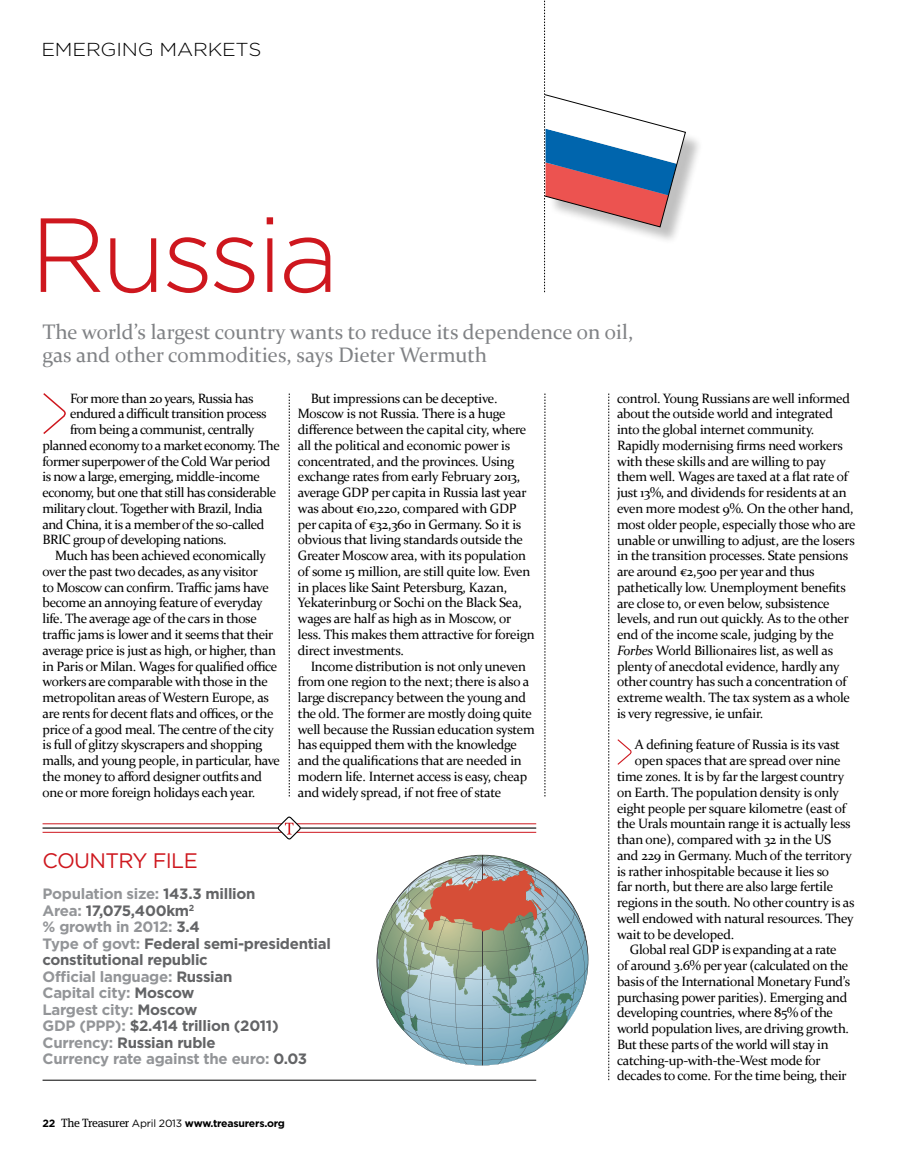
<style>
.page{position:relative;width:915px;height:1170px;background:#fff}
.page>*{position:absolute;margin:0;border:0;box-sizing:border-box;transform-origin:0 0}
.t1{font:300 105px "Gotham";letter-spacing:-.04em;color:#ce171e}
.t2{font:21px/23.7px "Constantia";color:#808285}
.t3{font:21px "Gotham";letter-spacing:-.03em;color:#ce171e}
.t4{font:300 18.75px "Gotham";letter-spacing:-.01em;color:#000;scale:1.09 1}
.t5{font:700 15px/16.5px "Gotham";letter-spacing:-.02em;color:#939598}
.t6{font:13.5px/15.8px "Constantia";letter-spacing:-.02em;color:#000}
.t7{font:700 10.5px "Gotham";letter-spacing:-.02em;color:#000}
.s1{color:#636466}
.s2{font-family:"Meta Serif";font-weight:400;font-size:12px}
.s3{font-weight:400}
.s4{font-style:italic}
</style>
<div class="page">
<div style="left:547px;top:98px;width:156px;height:147px;background:#000;opacity:.25"></div>
<svg style="left:377px;top:855px;width:211px;height:211px"></svg>
<svg style="left:608px;top:393px;width:1px;height:687px"></svg>
<svg style="left:544px;top:393px;width:1px;height:403px"></svg>
<svg style="left:289px;top:393px;width:1px;height:403px"></svg>
<svg style="left:544px;top:0;width:141px;height:292px"></svg>
<hr style="left:43px;top:1079px;width:493px;height:1px;background:#000">
<svg style="left:43px;top:393px;width:23px;height:41px"></svg>
<svg style="left:617px;top:739px;width:15px;height:25px"></svg>
<hr style="left:43px;top:827px;width:493px;height:1px;background:#000">
<hr style="left:43px;top:832px;width:493px;height:1px;background:#ce171e">
<hr style="left:43px;top:823px;width:493px;height:1px;background:#ce171e">
<svg style="left:277px;top:816px;width:24px;height:24px"></svg>
<h3 class="t4" style="left:41px;top:38px;width:203px">EMERGING MARKETS</h3>
<h1 class="t1" style="left:30px;top:191px;width:311px">Russia</h1>
<h2 class="t2" style="left:43px;top:319px;width:592px">The world’s largest country wants to reduce its dependence on oil, gas and other commodities, says Dieter Wermuth</h2>
<p class="t6" style="left:70px;top:389px;width:185px">For more than 20 years, Russia has</p>
<p class="t6" style="left:70px;top:405px;width:198px">endured a difficult transition process</p>
<p class="t6" style="left:70px;top:421px;width:186px">from being a communist, centrally</p>
<p class="t6" style="left:43px;top:436px;width:239px">planned economy to a market economy. The</p>
<p class="t6" style="left:43px;top:452px;width:229px">former superpower of the Cold War period</p>
<p class="t6" style="left:43px;top:468px;width:219px">is now a large, emerging, middle-income</p>
<p class="t6" style="left:43px;top:484px;width:235px">economy, but one that still has considerable</p>
<p class="t6" style="left:43px;top:500px;width:221px">military clout. Together with Brazil, India</p>
<p class="t6" style="left:43px;top:515px;width:223px">and China, it is a member of the so-called</p>
<p class="t6" style="left:43px;top:531px;width:185px">BRIC group of developing nations.</p>
<p class="t6" style="left:55px;top:547px;width:212px">Much has been achieved economically</p>
<p class="t6" style="left:43px;top:563px;width:217px">over the past two decades, as any visitor</p>
<p class="t6" style="left:43px;top:578px;width:228px">to Moscow can confirm. Traffic jams have</p>
<p class="t6" style="left:43px;top:594px;width:222px">become an annoying feature of everyday</p>
<p class="t6" style="left:43px;top:610px;width:216px">life. The average age of the cars in those</p>
<p class="t6" style="left:43px;top:626px;width:232px">traffic jams is lower and it seems that their</p>
<p class="t6" style="left:43px;top:641px;width:235px">average price is just as high, or higher, than</p>
<p class="t6" style="left:43px;top:657px;width:236px">in Paris or Milan. Wages for qualified office</p>
<p class="t6" style="left:43px;top:673px;width:227px">workers are comparable with those in the</p>
<p class="t6" style="left:43px;top:689px;width:228px">metropolitan areas of Western Europe, as</p>
<p class="t6" style="left:43px;top:704px;width:232px">are rents for decent flats and offices, or the</p>
<p class="t6" style="left:43px;top:720px;width:233px">price of a good meal. The centre of the city</p>
<p class="t6" style="left:43px;top:736px;width:221px">is full of glitzy skyscrapers and shopping</p>
<p class="t6" style="left:43px;top:752px;width:239px">malls, and young people, in particular, have</p>
<p class="t6" style="left:43px;top:767px;width:221px">the money to afford designer outfits and</p>
<p class="t6" style="left:43px;top:783px;width:214px">one or more foreign holidays each year.</p>
<p class="t6" style="left:298px;top:389px;width:238px;text-indent:13px">But impressions can be deceptive.<br>Moscow is not Russia. There is a huge difference between the capital city, where all the political and economic power is concentrated, and the provinces. Using exchange rates from early February 2013, average GDP per capita in Russia last year was about €10,220, compared with GDP per capita of €32,360 in Germany. So it is obvious that living standards outside the Greater Moscow area, with its population of some 15 million, are still quite low. Even in places like Saint Petersburg, Kazan, Yekaterinburg or Sochi on the Black Sea, wages are half as high as in Moscow, or less. This makes them attractive for foreign direct investments.</p>
<p class="t6" style="left:298px;top:657px;width:238px;text-indent:13px">Income distribution is not only uneven from one region to the next; there is also a large discrepancy between the young and the old. The former are mostly doing quite well because the Russian education system has equipped them with the knowledge and the qualifications that are needed in modern life. Internet access is easy, cheap and widely spread, if not free of state</p>
<h2 class="t3" style="left:43px;top:847px;width:157px">COUNTRY FILE</h2>
<p class="t5" style="left:43px;top:885px;width:290px">Population size: <span class="s1">143.3 million<br></span>Area: <span class="s1">17,075,400km</span><sup>2<br></sup>% growth in 2012: <span class="s1">3.4<br></span>Type of govt: <span class="s1">Federal semi-presidential constitutional republic<br></span>Official language: <span class="s1">Russian<br></span>Capital city: <span class="s1">Moscow<br></span>Largest city: <span class="s1">Moscow<br></span>GDP (PPP): <span class="s1">$2.414 trillion (2011)<br></span>Currency: <span class="s1">Russian ruble<br></span>Currency rate against the euro: <span class="s1">0.03</span></p>
<p class="t7" style="left:43px;top:1117px;width:244px">22 <span class="s2">The Treasurer</span> <span class="s3">April 2013</span> www.treasurers.org</p>
<p class="t6" style="left:617px;top:389px;width:240px">control. Young Russians are well informed about the outside world and integrated into the global internet community.<br>Rapidly modernising firms need workers with these skills and are willing to pay them well. Wages are taxed at a flat rate of just 13%, and dividends for residents at an even more modest 9%. On the other hand, most older people, especially those who are unable or unwilling to adjust, are the losers in the transition processes. State pensions are around €2,500 per year and thus pathetically low. Unemployment benefits are close to, or even below, subsistence levels, and run out quickly. As to the other end of the income scale, judging by the <span class="s4">Forbes</span> World Billionaires list, as well as plenty of anecdotal evidence, hardly any other country has such a concentration of extreme wealth. The tax system as a whole is very regressive, ie unfair.</p>
<p class="t6" style="left:634px;top:736px;width:206px">A defining feature of Russia is its vast</p>
<p class="t6" style="left:634px;top:752px;width:207px">open spaces that are spread over nine</p>
<p class="t6" style="left:617px;top:767px;width:228px">time zones. It is by far the largest country</p>
<p class="t6" style="left:617px;top:783px;width:223px">on Earth. The population density is only</p>
<p class="t6" style="left:617px;top:799px;width:230px">eight people per square kilometre (east of</p>
<p class="t6" style="left:617px;top:815px;width:235px">the Urals mountain range it is actually less</p>
<p class="t6" style="left:617px;top:830px;width:215px">than one), compared with 32 in the US</p>
<p class="t6" style="left:617px;top:846px;width:236px">and 229 in Germany. Much of the territory</p>
<p class="t6" style="left:617px;top:862px;width:213px">is rather inhospitable because it lies so</p>
<p class="t6" style="left:617px;top:878px;width:217px">far north, but there are also large fertile</p>
<p class="t6" style="left:617px;top:893px;width:239px">regions in the south. No other country is as</p>
<p class="t6" style="left:617px;top:909px;width:238px">well endowed with natural resources. They</p>
<p class="t6" style="left:617px;top:925px;width:118px">wait to be developed.</p>
<p class="t6" style="left:629px;top:941px;width:208px">Global real GDP is expanding at a rate</p>
<p class="t6" style="left:617px;top:956px;width:233px">of around 3.6% per year (calculated on the</p>
<p class="t6" style="left:617px;top:972px;width:235px">basis of the International Monetary Fund’s</p>
<p class="t6" style="left:617px;top:988px;width:232px">purchasing power parities). Emerging and</p>
<p class="t6" style="left:617px;top:1004px;width:217px">developing countries, where 85% of the</p>
<p class="t6" style="left:617px;top:1020px;width:233px">world population lives, are driving growth.</p>
<p class="t6" style="left:617px;top:1035px;width:213px">But these parts of the world will stay in</p>
<p class="t6" style="left:617px;top:1051px;width:205px">catching-up-with-the-West mode for</p>
<p class="t6" style="left:617px;top:1067px;width:231px">decades to come. For the time being, their</p>
</div>
